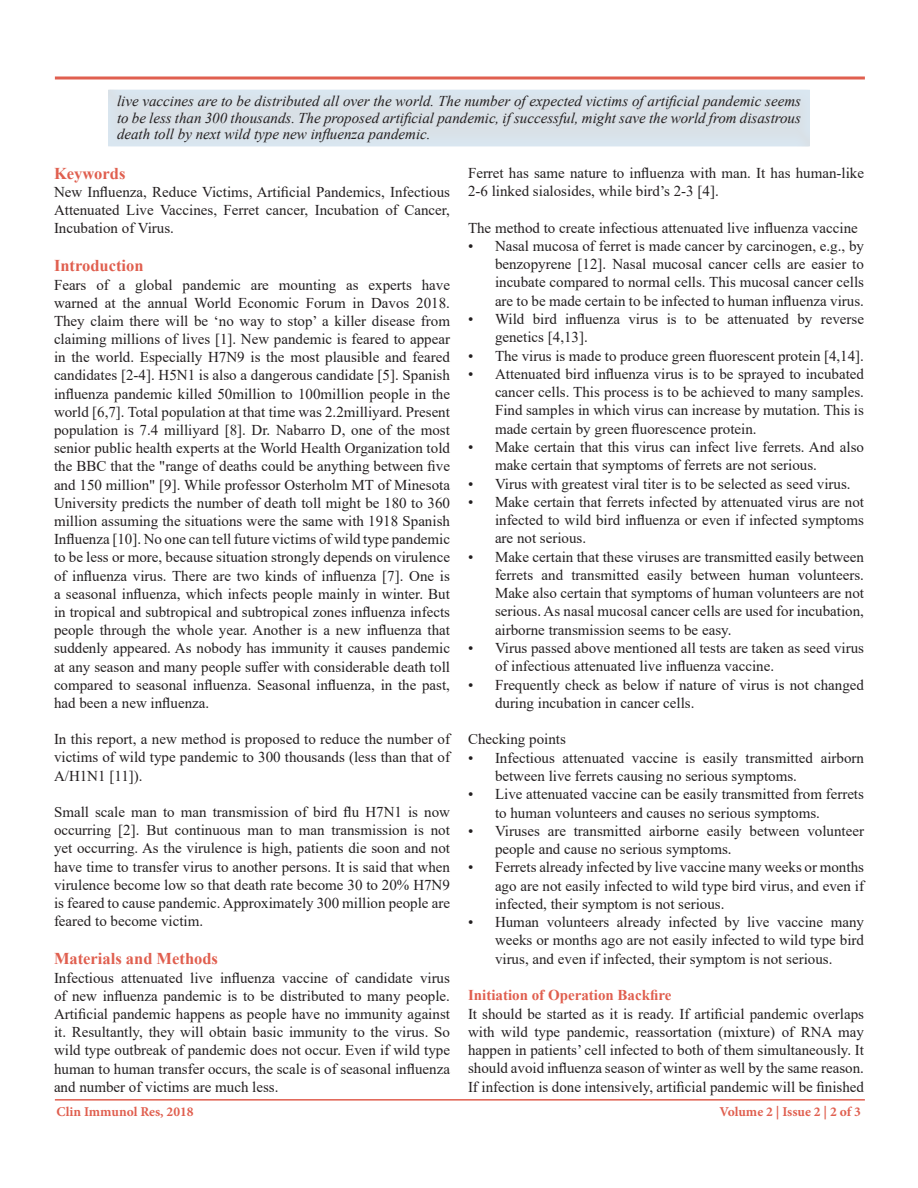
<style>
.page{position:relative;width:918px;height:1188px;background:#fff}
.page>*{position:absolute;margin:0;border:0;box-sizing:border-box;transform-origin:0 0}
.t1{font:700 16.5px "Times New Roman";color:#e05f4f}
.t2{font:15px/18.1px "Times New Roman";color:#231f20;text-align:justify}
.t3{font:italic 15px/16.5px "Times New Roman";color:#231f20;text-align:justify}
.t4{font:700 15px "Times New Roman";color:#e05f4f}
.t5{font:700 13.5px "Minion Pro";color:#e05f4f}
</style>
<div class="page">
<hr style="left:55px;top:1099px;width:810px;height:2px;background:#e05f4f">
<svg style="left:54px;top:76px;width:811px;height:4px;background:#e7867a"></svg>
<div style="left:108px;top:88px;width:704px;height:60px;background:#d9e1e8"></div>
<p class="t3" style="left:117px;top:92px;width:686px">live vaccines are to be distributed all over the world. The number of expected victims of artificial pandemic seems to be less than 300 thousands. The proposed artificial pandemic, if successful, might save the world from disastrous death toll by next wild type new influenza pandemic.</p>
<p class="t1" style="left:54px;top:161px;width:73px">Keywords</p>
<p class="t2" style="left:54px;top:182px;width:398px">New Influenza, Reduce Victims, Artificial Pandemics, Infectious Attenuated Live Vaccines, Ferret cancer, Incubation of Cancer, Incubation of Virus.</p>
<p class="t1" style="left:54px;top:254px;width:91px">Introduction</p>
<p class="t2" style="left:54px;top:275px;width:398px">Fears of a global pandemic are mounting as experts have warned at the annual World Economic Forum in Davos 2018.<br>They claim there will be ‘no way to stop’ a killer disease from claiming millions of lives [1]. New pandemic is feared to appear in the world. Especially H7N9 is the most plausible and feared candidates [2-4]. H5N1 is also a dangerous candidate [5]. Spanish influenza pandemic killed 50million to 100million people in the world [6,7]. Total population at that time was 2.2milliyard. Present population is 7.4 milliyard [8]. Dr. Nabarro D, one of the most senior public health experts at the World Health Organization told the BBC that the "range of deaths could be anything between five and 150 million" [9]. While professor Osterholm MT of Minesota University predicts the number of death toll might be 180 to 360 million assuming the situations were the same with 1918 Spanish Influenza [10]. No one can tell future victims of wild type pandemic to be less or more, because situation strongly depends on virulence of influenza virus. There are two kinds of influenza [7]. One is a seasonal influenza, which infects people mainly in winter. But in tropical and subtropical and subtropical zones influenza infects people through the whole year. Another is a new influenza that suddenly appeared. As nobody has immunity it causes pandemic at any season and many people suffer with considerable death toll compared to seasonal influenza. Seasonal influenza, in the past, had been a new influenza.</p>
<p class="t2" style="left:54px;top:730px;width:398px">In this report, a new method is proposed to reduce the number of victims of wild type pandemic to 300 thousands (less than that of A/H1N1 [11]).</p>
<p class="t2" style="left:54px;top:802px;width:398px">Small scale man to man transmission of bird flu H7N1 is now occurring [2]. But continuous man to man transmission is not yet occurring. As the virulence is high, patients die soon and not have time to transfer virus to another persons. It is said that when virulence become low so that death rate become 30 to 20% H7N9 is feared to cause pandemic. Approximately 300 million people are feared to become victim.</p>
<p class="t1" style="left:54px;top:947px;width:166px">Materials and Methods</p>
<p class="t2" style="left:54px;top:968px;width:398px">Infectious attenuated live influenza vaccine of candidate virus of new influenza pandemic is to be distributed to many people.<br>Artificial pandemic happens as people have no immunity against it. Resultantly, they will obtain basic immunity to the virus. So wild type outbreak of pandemic does not occur. Even if wild type human to human transfer occurs, the scale is of seasonal influenza and number of victims are much less.</p>
<p class="t2" style="left:468px;top:163px;width:398px">Ferret has same nature to influenza with man. It has human-like<br>2-6 linked sialosides, while bird’s 2-3 [4].</p>
<p class="t2" style="left:468px;top:218px;width:391px">The method to create infectious attenuated live influenza vaccine</p>
<p class="t2" style="left:495px;top:236px;width:371px;text-indent:-27px">• Nasal mucosa of ferret is made cancer by carcinogen, e.g., by benzopyrene [12]. Nasal mucosal cancer cells are easier to incubate compared to normal cells. This mucosal cancer cells are to be made certain to be infected to human influenza virus.</p>
<p class="t2" style="left:495px;top:309px;width:371px;text-indent:-27px">• Wild bird influenza virus is to be attenuated by reverse genetics [4,13].</p>
<p class="t2" style="left:468px;top:346px;width:398px">• The virus is made to produce green fluorescent protein [4,14].</p>
<p class="t2" style="left:495px;top:364px;width:371px;text-indent:-27px">• Attenuated bird influenza virus is to be sprayed to incubated cancer cells. This process is to be achieved to many samples.<br>Find samples in which virus can increase by mutation. This is made certain by green fluorescence protein.</p>
<p class="t2" style="left:495px;top:437px;width:371px;text-indent:-27px">• Make certain that this virus can infect live ferrets. And also make certain that symptoms of ferrets are not serious.</p>
<p class="t2" style="left:468px;top:474px;width:384px">• Virus with greatest viral titer is to be selected as seed virus.</p>
<p class="t2" style="left:495px;top:492px;width:371px;text-indent:-27px">• Make certain that ferrets infected by attenuated virus are not infected to wild bird influenza or even if infected symptoms are not serious.</p>
<p class="t2" style="left:495px;top:547px;width:371px;text-indent:-27px">• Make certain that these viruses are transmitted easily between ferrets and transmitted easily between human volunteers.<br>Make also certain that symptoms of human volunteers are not serious. As nasal mucosal cancer cells are used for incubation, airborne transmission seems to be easy.</p>
<p class="t2" style="left:495px;top:638px;width:371px;text-indent:-27px">• Virus passed above mentioned all tests are taken as seed virus of infectious attenuated live influenza vaccine.</p>
<p class="t2" style="left:495px;top:675px;width:371px;text-indent:-27px">• Frequently check as below if nature of virus is not changed during incubation in cancer cells.</p>
<p class="t2" style="left:468px;top:730px;width:99px">Checking points</p>
<p class="t2" style="left:495px;top:748px;width:371px;text-indent:-27px">• Infectious attenuated vaccine is easily transmitted airborn between live ferrets causing no serious symptoms.</p>
<p class="t2" style="left:495px;top:785px;width:371px;text-indent:-27px">• Live attenuated vaccine can be easily transmitted from ferrets to human volunteers and causes no serious symptoms.</p>
<p class="t2" style="left:495px;top:821px;width:371px;text-indent:-27px">• Viruses are transmitted airborne easily between volunteer people and cause no serious symptoms.</p>
<p class="t2" style="left:495px;top:858px;width:371px;text-indent:-27px">• Ferrets already infected by live vaccine many weeks or months ago are not easily infected to wild type bird virus, and even if infected, their symptom is not serious.</p>
<p class="t2" style="left:495px;top:913px;width:371px;text-indent:-27px">• Human volunteers already infected by live vaccine many weeks or months ago are not easily infected to wild type bird virus, and even if infected, their symptom is not serious.</p>
<p class="t4" style="left:468px;top:984px;width:205px">Initiation of Operation Backfire</p>
<p class="t2" style="left:468px;top:1004px;width:398px">It should be started as it is ready. If artificial pandemic overlaps with wild type pandemic, reassortation (mixture) of RNA may happen in patients’ cell infected to both of them simultaneously. It should avoid influenza season of winter as well by the same reason.<br>If infection is done intensively, artificial pandemic will be finished</p>
<p class="t5" style="left:56px;top:1102px;width:139px">Clin Immunol Res, 2018</p>
<p class="t5" style="left:719px;top:1102px;width:143px">Volume 2 | Issue 2 | 2 of 3</p>
</div>
